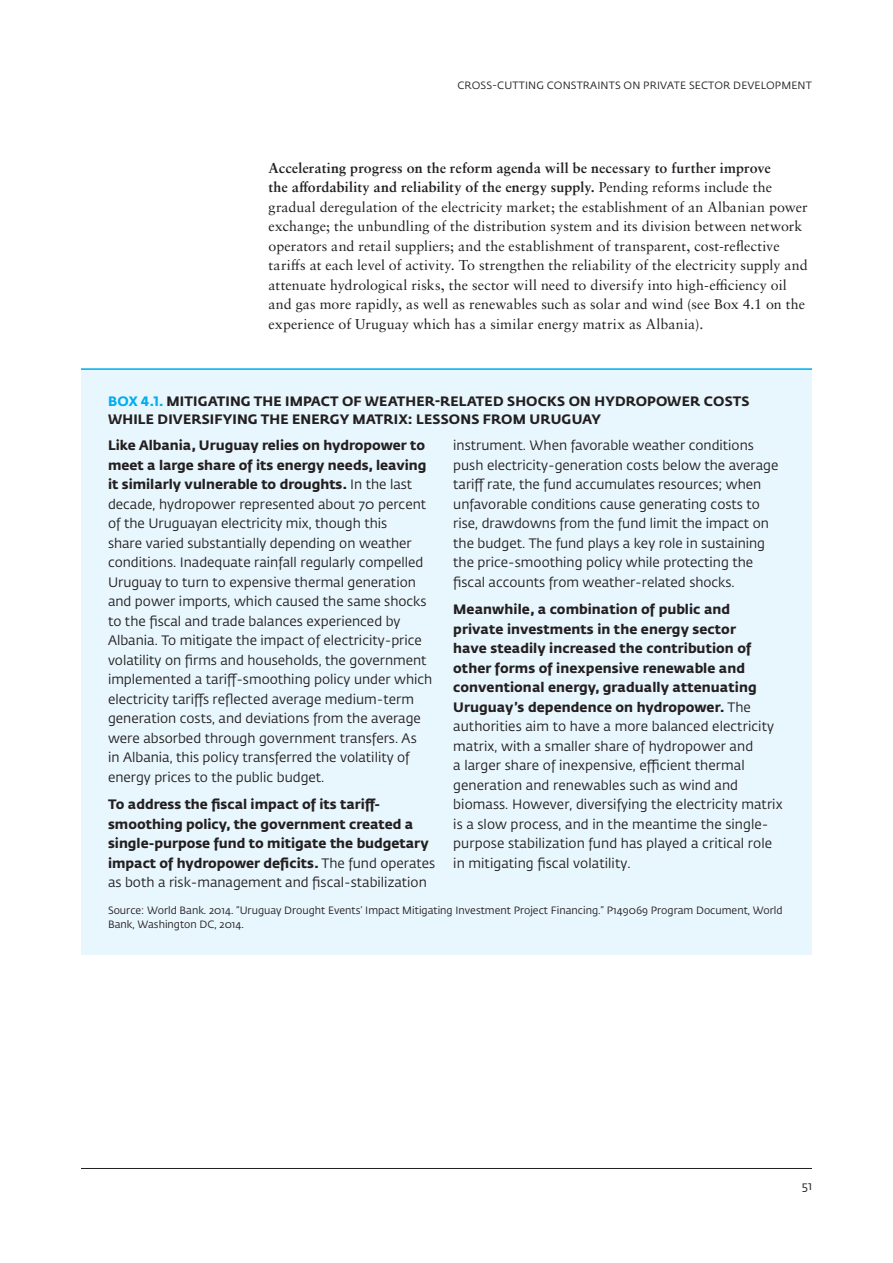
<style>
.page{position:relative;width:893px;height:1263px;background:#fff}
.page>*{position:absolute;margin:0;border:0;box-sizing:border-box;transform-origin:0 0}
.Gen_Body{font:14.25px/19.5px "Sabon LT Pro";letter-spacing:.005em;color:#231f20}
._2_column_box_text{font:13.5px/19.5px "Fedra Sans Std";color:#231f20}
._2_column_box_text-2{font:700 13.5px/19.5px "Fedra Sans Std";color:#231f20}
.Box_Header{font:700 13.5px/18px "Fedra Sans Std";letter-spacing:.01em;color:#231f20}
.t1{font:12px "Fedra Sans Std";color:#231f20}
.Box_column_source{font:10.5px/13.5px "Fedra Sans Std";color:#231f20}
.s1{font-weight:700}
.s2{color:#00aeef}
.s3{font-weight:400}
</style>
<div class="page">
<hr style="left:81px;top:1168px;width:731px;height:1px;background:#231f20">
<div style="left:81px;top:368px;width:731px;height:587px;background:#e8f6fd"></div>
<hr style="left:81px;top:368px;width:731px;height:2px;background:#00aeef">
<p class="Box_column_source" style="left:457px;top:79px;width:356px">CROSS-CUTTING CONSTRAINTS ON PRIVATE SECTOR DEVELOPMENT</p>
<p class="Gen_Body" style="left:268px;top:158px;width:541px"><span class="s1">Accelerating progress on the reform agenda will be necessary to further improve<br>the affordability and reliability of the energy supply.</span> Pending reforms include the gradual deregulation of the electricity market; the establishment of an Albanian power exchange; the unbundling of the distribution system and its division between network operators and retail suppliers; and the establishment of transparent, cost-reflective tariffs at each level of activity. To strengthen the reliability of the electricity supply and attenuate hydrological risks, the sector will need to diversify into high-efficiency oil and gas more rapidly, as well as renewables such as solar and wind (see Box 4.1 on the experience of Uruguay which has a similar energy matrix as Albania).</p>
<p class="Box_Header" style="left:108px;top:392px;width:643px"><span class="s2">BOX 4.1.</span> MITIGATING THE IMPACT OF WEATHER-RELATED SHOCKS ON HYDROPOWER COSTS<br>WHILE DIVERSIFYING THE ENERGY MATRIX: LESSONS FROM URUGUAY</p>
<p class="_2_column_box_text" style="left:108px;top:436px;width:326px"><span class="s1">Like Albania, Uruguay relies on hydropower to meet a large share of its energy needs, leaving it similarly vulnerable to droughts.</span> In the last decade, hydropower represented about 70 percent of the Uruguayan electricity mix, though this<br>share varied substantially depending on weather conditions. Inadequate rainfall regularly compelled Uruguay to turn to expensive thermal generation and power imports, which caused the same shocks to the fiscal and trade balances experienced by Albania. To mitigate the impact of electricity-price volatility on firms and households, the government implemented a tariff-smoothing policy under which electricity tariffs reflected average medium-term generation costs, and deviations from the average were absorbed through government transfers. As<br>in Albania, this policy transferred the volatility of energy prices to the public budget.</p>
<p class="_2_column_box_text-2" style="left:108px;top:795px;width:329px">To address the fiscal impact of its tariff&shy;smoothing policy, the government created a single-purpose fund to mitigate the budgetary impact of hydropower deficits. <span class="s3">The fund operates as both a risk-management and fiscal-stabilization</span></p>
<p class="_2_column_box_text" style="left:453px;top:436px;width:327px">instrument. When favorable weather conditions push electricity-generation costs below the average tariff rate, the fund accumulates resources; when unfavorable conditions cause generating costs to rise, drawdowns from the fund limit the impact on the budget. The fund plays a key role in sustaining the price-smoothing policy while protecting the fiscal accounts from weather-related shocks.</p>
<p class="_2_column_box_text" style="left:453px;top:600px;width:331px"><span class="s1">Meanwhile, a combination of public and private investments in the energy sector<br>have steadily increased the contribution of other forms of inexpensive renewable and conventional energy, gradually attenuating Uruguay’s dependence on hydropower.</span> The authorities aim to have a more balanced electricity matrix, with a smaller share of hydropower and<br>a larger share of inexpensive, efficient thermal generation and renewables such as wind and biomass. However, diversifying the electricity matrix is a slow process, and in the meantime the single&shy;purpose stabilization fund has played a critical role in mitigating fiscal volatility.</p>
<p class="Box_column_source" style="left:108px;top:904px;width:676px">Source: World Bank. 2014. “Uruguay Drought Events’ Impact Mitigating Investment Project Financing.” P149069 Program Document, World<br>Bank, Washington DC, 2014.</p>
<p class="t1" style="left:802px;top:1179px;width:12px">51</p>
</div>
